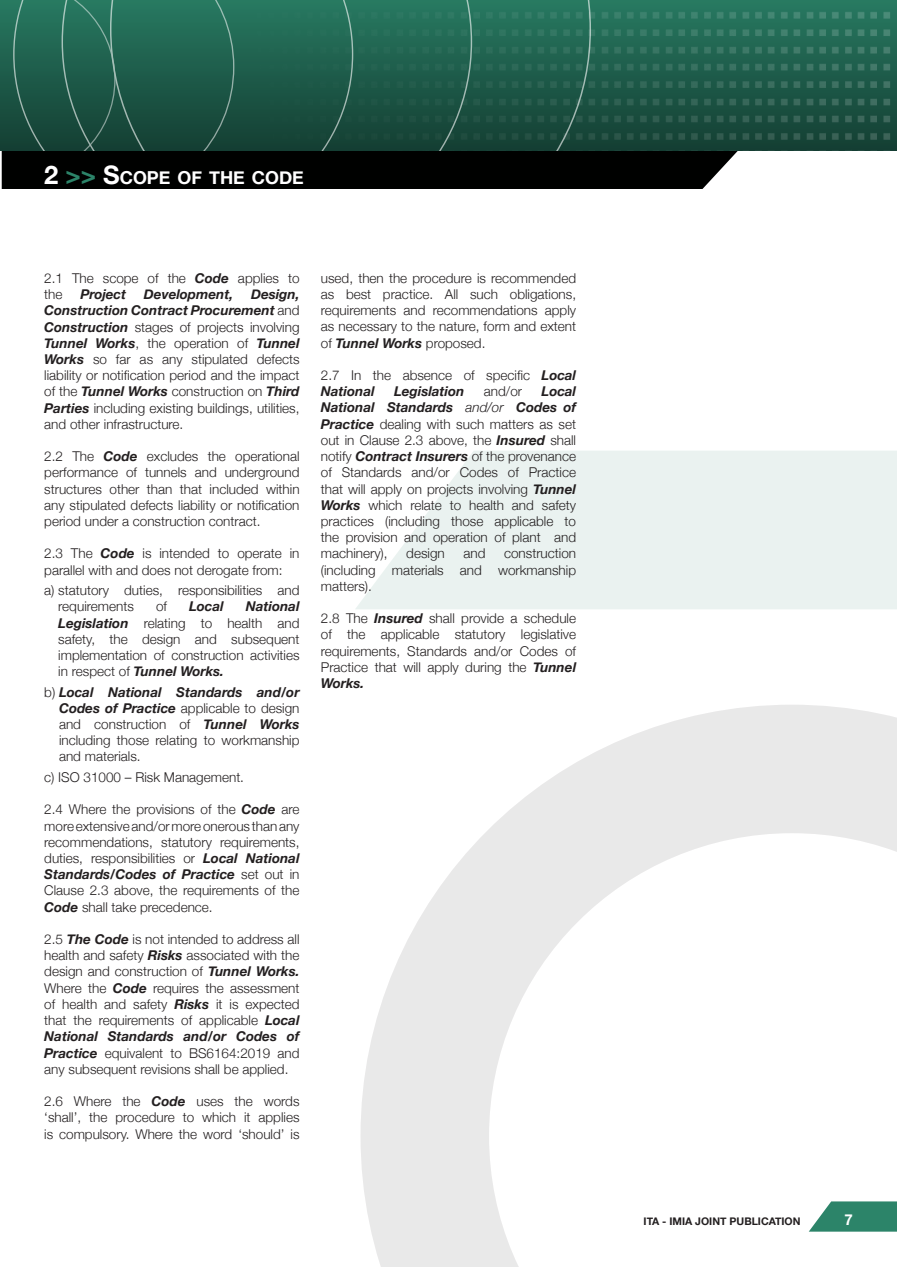
<style>
.page{position:relative;width:897px;height:1267px;background:#fff}
.page>*{position:absolute;margin:0;border:0;box-sizing:border-box;transform-origin:0 0}
.t1{font:700 17.85px "Helvetica Neue";color:#fff}
.t2{font:700 15px "Helvetica Neue";color:#fff}
.t3{font:300 13.5px/16.2px "Helvetica Neue";color:#231f20;text-align:justify}
.t4{font:italic 700 13.5px "Helvetica Neue";color:#231f20}
.t5{font:700 10.5px "Helvetica Neue";color:#231f20}
.s1{font-size:25.5px}
.s2{font-size:25.5px;color:#2c8469}
.s3{font-weight:700;font-style:italic}
.s4{font-style:italic}
</style>
<div class="page">
<svg style="left:360px;top:705px;width:536px;height:561px"></svg>
<svg style="left:356px;top:451px;width:540px;height:158px;background:#ecf3f1"></svg>
<div style="left:0;top:91px;width:895px;height:97px;background:#000100"></div>
<svg style="left:672px;top:151px;width:223px;height:38px"></svg>
<svg style="left:805px;top:1201px;width:91px;height:30px"></svg>
<img style="left:234px;top:8px;width:661px;height:143px">
<svg style="left:0;top:0;width:234px;height:189px"></svg>
<h1 class="t1" style="left:44px;top:164px;width:261px"><span class="s1">2</span> <span class="s2">&gt;&gt;</span> <span class="s1">S</span>COPE OF THE CODE</h1>
<p class="t3" style="left:44px;top:269px;width:257px">2.1 The scope of the <span class="s3">Code</span> applies to the</p>
<p class="t3" style="left:44px;top:285px;width:257px;text-indent:207px"><span class="s3">Design, Construction Contract Procurement</span> and <span class="s3">Construction</span> stages of projects involving <span class="s3">Tunnel Works</span>, the operation of <span class="s3">Tunnel Works</span> so far as any stipulated defects liability or notification period and the impact of the <span class="s3">Tunnel Works</span> construction on <span class="s3">Third Parties</span> including existing buildings, utilities, and other infrastructure.</p>
<p class="t3" style="left:44px;top:447px;width:257px">2.2 The <span class="s3">Code</span> excludes the operational performance of tunnels and underground structures other than that included within any stipulated defects liability or notification period under a construction contract.</p>
<p class="t3" style="left:44px;top:544px;width:257px">2.3 The <span class="s3">Code</span> is intended to operate in parallel with and does not derogate from:</p>
<p class="t3" style="left:58px;top:581px;width:243px;text-indent:-14px">a) statutory duties, responsibilities and requirements</p>
<p class="t4" style="left:80px;top:284px;width:47px">Project</p>
<p class="t4" style="left:144px;top:284px;width:91px">Development,</p>
<p class="t3" style="left:156px;top:597px;width:13px">of</p>
<p class="t4" style="left:189px;top:596px;width:36px">Local</p>
<p class="t3" style="left:58px;top:597px;width:243px;text-indent:187px"><span class="s3">National Legislation</span> relating to health and safety, the design and subsequent implementation of construction activities in respect of <span class="s3">Tunnel Works.</span></p>
<p class="t3" style="left:59px;top:682px;width:242px;text-indent:-15px">b) <span class="s3">Local National Standards and/or Codes of Practice</span> applicable to design and construction of <span class="s3">Tunnel Works </span>including those relating to workmanship and materials.</p>
<p class="t3" style="left:44px;top:768px;width:201px">c) ISO 31000 – Risk Management.</p>
<p class="t3" style="left:44px;top:800px;width:257px">2.4 Where the provisions of the <span class="s3">Code</span> are more extensive and/or more onerous than any recommendations, statutory requirements, duties, responsibilities or <span class="s3">Local National Standards/Codes of Practice</span> set out in Clause 2.3 above, the requirements of the <span class="s3">Code</span> shall take precedence.</p>
<p class="t3" style="left:44px;top:930px;width:257px">2.5 <span class="s3">The Code</span> is not intended to address all health and safety <span class="s3">Risks</span> associated with the design and construction of <span class="s3">Tunnel Works.<br></span>Where the <span class="s3">Code</span> requires the assessment of health and safety <span class="s3">Risks</span> it is expected that the requirements of applicable <span class="s3">Local National Standards and/or Codes of Practice</span> equivalent to BS6164:2019 and any subsequent revisions shall be applied.</p>
<p class="t3" style="left:44px;top:1092px;width:257px">2.6 Where the <span class="s3">Code</span> uses the words ‘shall’, the procedure to which it applies is compulsory. Where the word ‘should’ is</p>
<p class="t3" style="left:321px;top:269px;width:257px">used, then the procedure is recommended as best practice. All such obligations, requirements and recommendations apply as necessary to the nature, form and extent of <span class="s3">Tunnel Works</span> proposed.</p>
<p class="t3" style="left:321px;top:366px;width:257px">2.7 In the absence of specific <span class="s3">Local<br>National</span></p>
<p class="t4" style="left:394px;top:381px;width:72px">Legislation</p>
<p class="t3" style="left:484px;top:382px;width:40px">and/or</p>
<p class="t3" style="left:321px;top:382px;width:257px;text-indent:221px"><span class="s3">Local National Standards</span> <span class="s4">and/or</span> <span class="s3">Codes of Practice</span> dealing with such matters as set out in Clause 2.3 above, the <span class="s3">Insured</span> shall notify <span class="s3">Contract Insurers</span> of the provenance of Standards and/or Codes of Practice that will apply on projects involving <span class="s3">Tunnel Works</span> which relate to health and safety practices (including those applicable to the provision and operation of plant and machinery),</p>
<p class="t3" style="left:321px;top:544px;width:257px;text-indent:183px">construction (including materials and workmanship matters).</p>
<p class="t3" style="left:321px;top:609px;width:257px">2.8 The <span class="s3">Insured</span> shall provide a schedule of the applicable statutory legislative requirements, Standards and/or Codes of Practice that will apply during the <span class="s3">Tunnel Works.</span></p>
<p class="t3" style="left:406px;top:544px;width:40px">design</p>
<p class="t3" style="left:463px;top:544px;width:24px">and</p>
<p class="t5" style="left:643px;top:1212px;width:158px">ITA - IMIA JOINT PUBLICATION</p>
<p class="t2" style="left:844px;top:1208px;width:10px">7</p>
</div>
